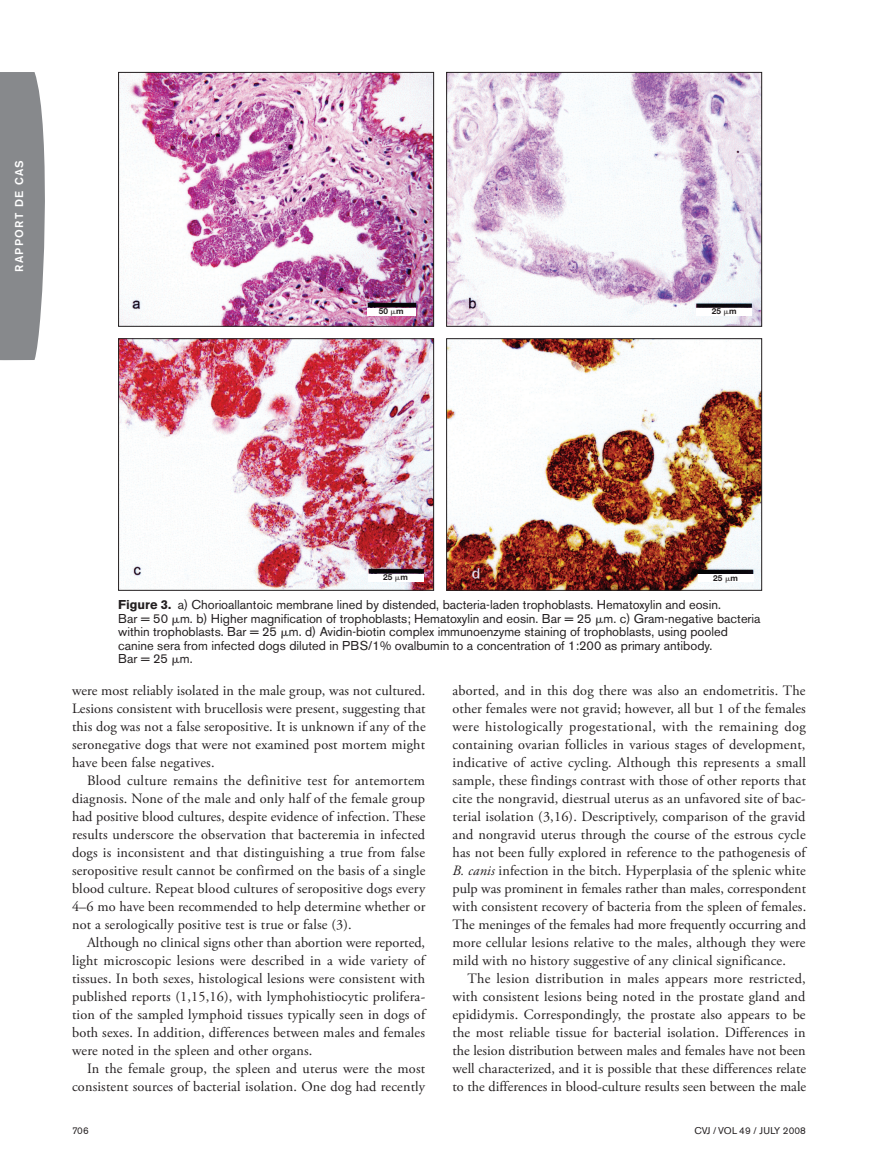
<style>
.page{position:relative;width:878px;height:1175px;background:#fff}
.page>*{position:absolute;margin:0;border:0;box-sizing:border-box;transform-origin:0 0}
.t1{font:14.25px/18px "Adobe Garamond Pro";letter-spacing:.01em;color:#231f20;text-align:justify}
.t2{font:12.75px/13.5px "Akzidenz Grotesk BE";color:#231f20}
.t3{font:500 11.25px "Akzidenz Grotesk BE";letter-spacing:.115em;color:#fff}
.t4{font:9.75px "Akzidenz Grotesk BE";color:#231f20}
.t5{font:700 8.25px "Helvetica Neue";letter-spacing:.015em;color:#231f20}
.s1{font-family:"Mathematical Pi One";font-weight:400}
.s2{font-weight:700}
.s3{font-family:"Mathematical Pi One"}
.s4{font-style:italic}
</style>
<div class="page">
<div style="left:0;top:72px;width:45px;height:288px;background:#87898c"></div>
<img style="left:448px;top:340px;width:312px;height:248px">
<div style="left:446px;top:338px;width:316px;height:252px;border:1px solid #231f20"></div>
<img style="left:448px;top:74px;width:312px;height:251px">
<div style="left:446px;top:72px;width:316px;height:255px;border:1px solid #231f20"></div>
<img style="left:120px;top:74px;width:312px;height:251px">
<div style="left:118px;top:72px;width:316px;height:255px;border:1px solid #231f20"></div>
<img style="left:120px;top:340px;width:312px;height:248px">
<div style="left:118px;top:338px;width:316px;height:252px;border:1px solid #231f20"></div>
<div style="left:367px;top:307px;width:48px;height:8px;background:#fff"></div>
<div style="left:696px;top:308px;width:56px;height:7px;background:#fff"></div>
<div style="left:368px;top:573px;width:55px;height:8px;background:#fff"></div>
<div style="left:698px;top:574px;width:55px;height:8px;background:#fff"></div>
<p class="t3" style="left:12px;top:272px;width:113px;rotate:-90deg">RAPPORT DE CAS</p>
<p class="t5" style="left:378px;top:306px;width:26px">50 <span class="s1">M</span>m</p>
<p class="t5" style="left:711px;top:306px;width:26px">25 <span class="s1">M</span>m</p>
<p class="t5" style="left:383px;top:572px;width:26px">25 <span class="s1">M</span>m</p>
<p class="t5" style="left:713px;top:573px;width:26px">25 <span class="s1">M</span>m</p>
<p class="t2" style="left:118px;top:598px;width:644px"><span class="s2">Figure 3.</span> a) Chorioallantoic membrane lined by distended, bacteria-laden trophoblasts. Hematoxylin and eosin.<br>Bar = 50 <span class="s3">M</span>m. b) Higher magnification of trophoblasts; Hematoxylin and eosin. Bar = 25 <span class="s3">M</span>m. c) Gram-negative bacteria within trophoblasts. Bar = 25 <span class="s3">M</span>m. d) Avidin-biotin complex immunoenzyme staining of trophoblasts, using pooled canine sera from infected dogs diluted in PBS/1% ovalbumin to a concentration of 1:200 as primary antibody.<br>Bar = 25 <span class="s3">M</span>m.</p>
<p class="t1" style="left:72px;top:681px;width:355px">were most reliably isolated in the male group, was not cultured.<br>Lesions consistent with brucellosis were present, suggesting that this dog was not a false seropositive. It is unknown if any of the seronegative dogs that were not examined post mortem might have been false negatives.</p>
<p class="t1" style="left:72px;top:771px;width:355px;text-indent:15px">Blood culture remains the definitive test for antemortem diagnosis. None of the male and only half of the female group had positive blood cultures, despite evidence of infection. These results underscore the observation that bacteremia in infected dogs is inconsistent and that distinguishing a true from false seropositive result cannot be confirmed on the basis of a single blood culture. Repeat blood cultures of seropositive dogs every 4–6 mo have been recommended to help determine whether or not a serologically positive test is true or false (3).</p>
<p class="t1" style="left:72px;top:933px;width:355px;text-indent:15px">Although no clinical signs other than abortion were reported, light microscopic lesions were described in a wide variety of tissues. In both sexes, histological lesions were consistent with published reports (1,15,16), with lymphohistiocytic prolifera&shy;tion of the sampled lymphoid tissues typically seen in dogs of both sexes. In addition, differences between males and females were noted in the spleen and other organs.</p>
<p class="t1" style="left:72px;top:1059px;width:354px;text-align:right">In the female group, the spleen and uterus were the most consistent sources of bacterial isolation. One dog had recently</p>
<p class="t1" style="left:452px;top:681px;width:355px">aborted, and in this dog there was also an endometritis. The other females were not gravid; however, all but 1 of the females were histologically progestational, with the remaining dog containing ovarian follicles in various stages of development, indicative of active cycling. Although this represents a small sample, these findings contrast with those of other reports that cite the nongravid, diestrual uterus as an unfavored site of bac&shy;terial isolation (3,16). Descriptively, comparison of the gravid and nongravid uterus through the course of the estrous cycle has not been fully explored in reference to the pathogenesis of <span class="s4">B. canis</span> infection in the bitch. Hyperplasia of the splenic white pulp was prominent in females rather than males, correspondent with consistent recovery of bacteria from the spleen of females.<br>The meninges of the females had more frequently occurring and more cellular lesions relative to the males, although they were mild with no history suggestive of any clinical significance.</p>
<p class="t1" style="left:452px;top:969px;width:355px;text-indent:15px">The lesion distribution in males appears more restricted, with consistent lesions being noted in the prostate gland and epididymis. Correspondingly, the prostate also appears to be the most reliable tissue for bacterial isolation. Differences in the lesion distribution between males and females have not been well characterized, and it is possible that these differences relate to the differences in blood-culture results seen between the male</p>
<p class="t4" style="left:72px;top:1125px;width:18px">706</p>
<p class="t4" style="left:694px;top:1125px;width:113px">CVJ / VOL 49 / JULY 2008</p>
</div>
